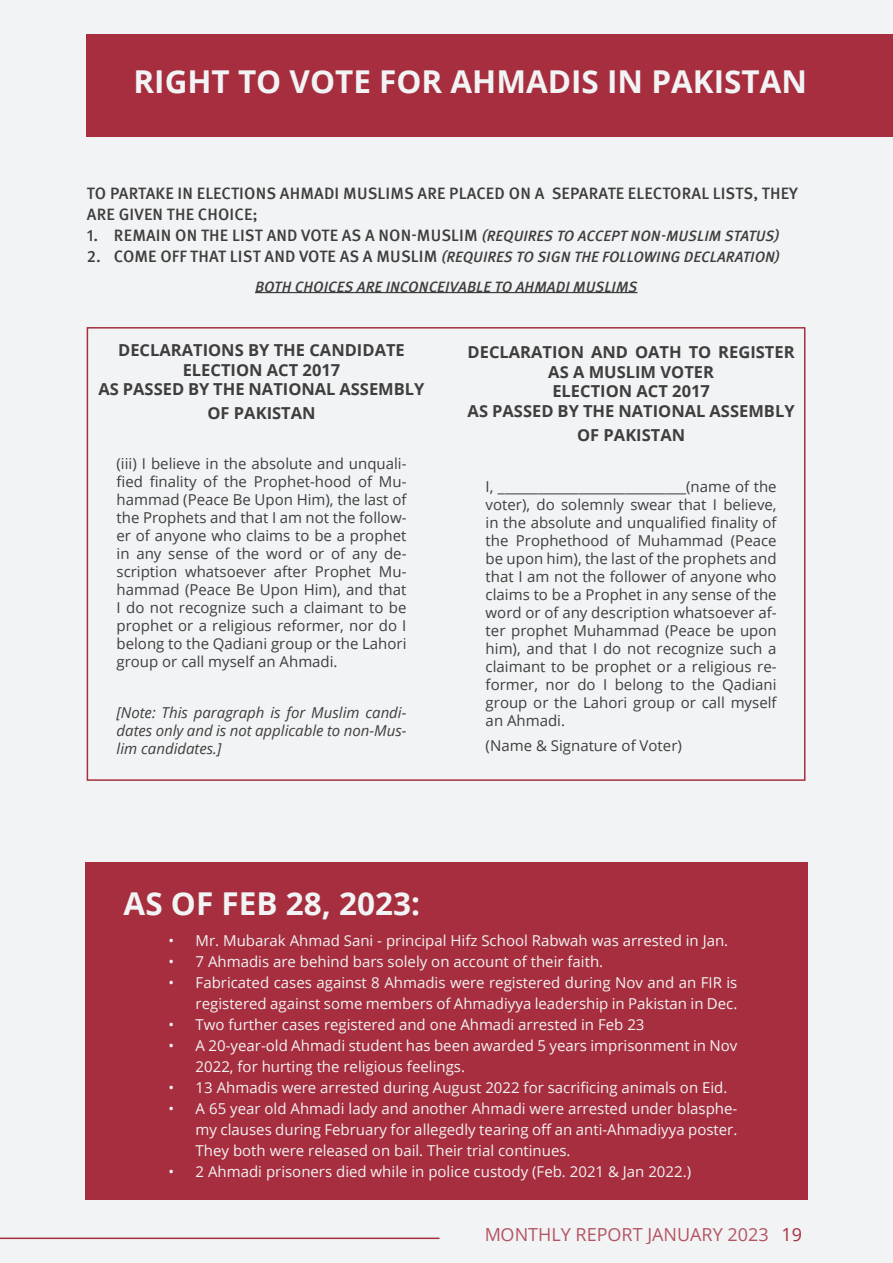
<style>
.page{position:relative;width:893px;height:1263px;background:#f2f3f4}
.page>*{position:absolute;margin:0;border:0;box-sizing:border-box;transform-origin:0 0}
.t1{font:700 31.5px "Open Sans";color:#f2f3f4}
.t2{font:18px "Open Sans";color:#a62e3f}
.t3{font:700 16.5px/19.5px "Open Sans";color:#3e3e3f;text-align:center}
.t4{font:500 16.5px/21px "Meta Pro";letter-spacing:.01em;color:#3e3e3f}
.t5{font:15px/18px "Open Sans";color:#3e3e3f;text-align:justify}
.t6{font:15px/21px "Open Sans";color:#f2f3f4;text-align:right}
.t7{font:italic 500 15px/30px "Meta Pro";letter-spacing:.01em;color:#3e3e3f}
.t8{font:italic 15px/18px "Open Sans";color:#3e3e3f;text-align:justify}
.s1{font-style:italic;font-size:15px}
.s2{font-style:normal;font-size:16.5px}
</style>
<div class="page">
<hr style="left:0;top:1237px;width:439px;height:2px;background:#a62e3f">
<div style="left:85px;top:862px;width:723px;height:337px;background:#a62e3f"></div>
<div style="left:86px;top:35px;width:807px;height:102px;background:#a62e3f"></div>
<hr style="left:255px;top:292px;width:382px;height:1px;background:#3e3e3f">
<div style="left:87px;top:327px;width:718px;height:454px;border:2px solid #a62e3f"></div>
<h1 class="t1" style="left:134px;top:59px;width:675px">RIGHT TO VOTE FOR AHMADIS IN PAKISTAN</h1>
<p class="t4" style="left:87px;top:181px;width:712px">TO PARTAKE IN ELECTIONS AHMADI MUSLIMS ARE PLACED ON A SEPARATE ELECTORAL LISTS, THEY<br>ARE GIVEN THE CHOICE;</p>
<p class="t4" style="left:87px;top:223px;width:694px">1. REMAIN ON THE LIST AND VOTE AS A NON-MUSLIM <span class="s1">(REQUIRES TO ACCEPT NON-MUSLIM STATUS)</span></p>
<p class="t7" style="left:255px;top:240px;width:526px;text-indent:-168px"><span class="s2">2. COME OFF THAT LIST AND VOTE AS A MUSLIM</span> (REQUIRES TO SIGN THE FOLLOWING DECLARATION)<br>BOTH CHOICES ARE INCONCEIVABLE TO AHMADI MUSLIMS</p>
<p class="t3" style="left:99px;top:340px;width:327px">DECLARATIONS BY THE CANDIDATE<br>ELECTION ACT 2017<br>AS PASSED BY THE NATIONAL ASSEMBLY</p>
<p class="t3" style="left:207px;top:403px;width:110px">OF PAKISTAN</p>
<p class="t5" style="left:117px;top:454px;width:291px">(iii) I believe in the absolute and unquali&shy;fied finality of the Prophet-hood of Mu&shy;hammad (Peace Be Upon Him), the last of the Prophets and that I am not the follow&shy;er of anyone who claims to be a prophet in any sense of the word or of any de&shy;scription whatsoever after Prophet Mu&shy;hammad (Peace Be Upon Him), and that I do not recognize such a claimant to be prophet or a religious reformer, nor do I belong to the Qadiani group or the Lahori group or call myself an Ahmadi.</p>
<p class="t8" style="left:117px;top:703px;width:291px">[Note: This paragraph is for Muslim candi&shy;dates only and is not applicable to non-Mus&shy;lim candidates.]</p>
<p class="t3" style="left:468px;top:342px;width:328px">DECLARATION AND OATH TO REGISTER<br>AS A MUSLIM VOTER<br>ELECTION ACT 2017<br>AS PASSED BY THE NATIONAL ASSEMBLY</p>
<p class="t3" style="left:577px;top:425px;width:110px">OF PAKISTAN</p>
<p class="t5" style="left:486px;top:477px;width:292px">I, ____________________________(name of the voter), do solemnly swear that I believe, in the absolute and unqualified finality of the Prophethood of Muhammad (Peace be upon him), the last of the prophets and that I am not the follower of anyone who claims to be a Prophet in any sense of the word or of any description whatsoever af&shy;ter prophet Muhammad (Peace be upon him), and that I do not recognize such a claimant to be prophet or a religious re&shy;former, nor do I belong to the Qadiani group or the Lahori group or call myself an Ahmadi.</p>
<p class="t5" style="left:486px;top:736px;width:198px">(Name &amp; Signature of Voter)</p>
<h1 class="t1" style="left:124px;top:881px;width:298px">AS OF FEB 28, 2023:</h1>
<p class="t6" style="left:169px;top:929px;width:561px">• Mr. Mubarak Ahmad Sani - principal Hifz School Rabwah was arrested in Jan.</p>
<p class="t6" style="left:169px;top:950px;width:436px">• 7 Ahmadis are behind bars solely on account of their faith.</p>
<p class="t6" style="left:169px;top:971px;width:570px">• Fabricated cases against 8 Ahmadis were registered during Nov and an FIR is registered against some members of Ahmadiyya leadership in Pakistan in Dec.</p>
<p class="t6" style="left:169px;top:1013px;width:477px">• Two further cases registered and one Ahmadi arrested in Feb 23</p>
<p class="t6" style="left:196px;top:1034px;width:543px;text-align:left;text-indent:-27px">• A 20-year-old Ahmadi student has been awarded 5 years imprisonment in Nov<br>2022, for hurting the religious feelings.</p>
<p class="t6" style="left:169px;top:1076px;width:560px">• 13 Ahmadis were arrested during August 2022 for sacrificing animals on Eid.</p>
<p class="t6" style="left:196px;top:1097px;width:543px;text-align:justify;text-indent:-27px">• A 65 year old Ahmadi lady and another Ahmadi were arrested under blasphe&shy;my clauses during February for allegedly tearing off an anti-Ahmadiyya poster.<br>They both were released on bail. Their trial continues.</p>
<p class="t6" style="left:169px;top:1160px;width:524px">• 2 Ahmadi prisoners died while in police custody (Feb. 2021 &amp; Jan 2022.)</p>
<p class="t2" style="left:484px;top:1222px;width:319px">MONTHLY REPORT JANUARY 2023 19</p>
</div>
